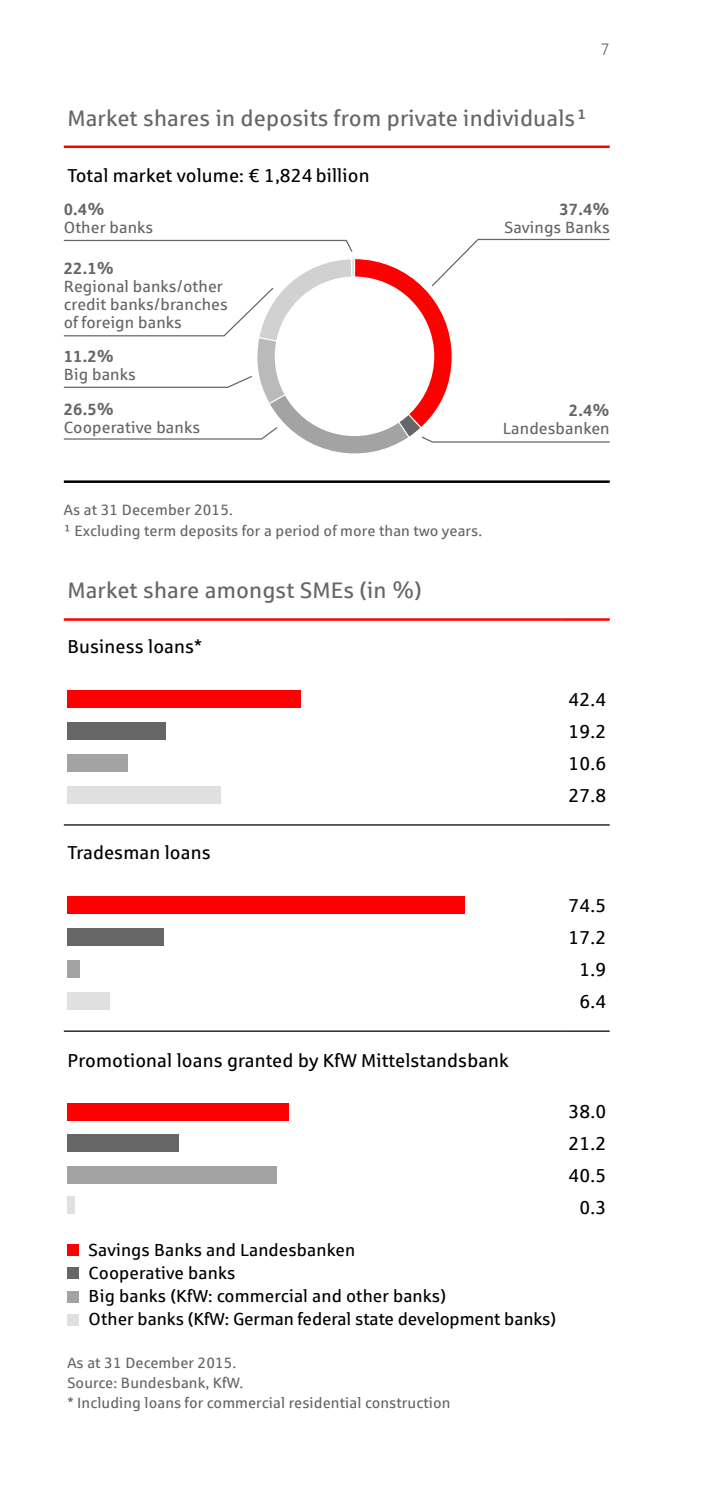
<style>
.page{position:relative;width:709px;height:1489px;background:#fff}
.page>*{position:absolute;margin:0;border:0;box-sizing:border-box;transform-origin:0 0}
.t1{font:22.5px "Sparkasse Rg";letter-spacing:.005em;color:#666}
.t2{font:18.75px/32px "Sparkasse Rg";letter-spacing:.005em;color:#000;text-align:center}
.t3{font:17.5px/23.2px "Sparkasse Rg";letter-spacing:.005em;color:#000}
.t4{font:16.25px/18px "Sparkasse Rg";letter-spacing:.005em;color:#666}
.t5{font:700 16.25px "Sparkasse Rg";letter-spacing:.005em;color:#666}
.t6{font:16.25px "Sparkasse Lt";color:#666}
.t7{font:15px/20.2px "Sparkasse Rg";letter-spacing:.005em;color:#666}
</style>
<div class="page">
<hr style="left:64px;top:618px;width:498px;height:2px;background:#f00">
<hr style="left:562px;top:618px;width:47px;height:2px;background:#f00">
<hr style="left:64px;top:824px;width:498px;height:1px;background:#000">
<hr style="left:562px;top:824px;width:47px;height:1px;background:#000">
<hr style="left:64px;top:1030px;width:498px;height:1px;background:#000">
<hr style="left:562px;top:1030px;width:47px;height:1px;background:#000">
<div style="left:67px;top:690px;width:233px;height:18px;background:#f00"></div>
<div style="left:67px;top:722px;width:99px;height:17px;background:#666"></div>
<div style="left:67px;top:754px;width:61px;height:17px;background:#a3a3a3"></div>
<div style="left:67px;top:786px;width:154px;height:17px;background:#e0e0e0"></div>
<div style="left:67px;top:896px;width:398px;height:18px;background:#f00"></div>
<div style="left:67px;top:928px;width:97px;height:18px;background:#666"></div>
<div style="left:67px;top:960px;width:13px;height:17px;background:#a3a3a3"></div>
<div style="left:67px;top:992px;width:42px;height:17px;background:#e0e0e0"></div>
<div style="left:67px;top:1102px;width:222px;height:18px;background:#f00"></div>
<div style="left:67px;top:1134px;width:112px;height:18px;background:#666"></div>
<div style="left:67px;top:1166px;width:210px;height:18px;background:#a3a3a3"></div>
<div style="left:67px;top:1244px;width:12px;height:11px;background:#f00"></div>
<div style="left:67px;top:1267px;width:12px;height:12px;background:#666"></div>
<div style="left:67px;top:1290px;width:12px;height:12px;background:#a3a3a3"></div>
<div style="left:67px;top:1313px;width:12px;height:12px;background:#e0e0e0"></div>
<div style="left:67px;top:1196px;width:8px;height:18px;background:#e0e0e0"></div>
<hr style="left:64px;top:145px;width:545px;height:3px;background:#f00">
<hr style="left:64px;top:480px;width:545px;height:3px;background:#000">
<svg style="left:63px;top:238px;width:547px;height:216px"></svg>
<div style="left:275px;top:276px;width:159px;height:160px;background:#fff;border-radius:50%"></div>
<p class="t6" style="left:601px;top:40px;width:10px">7</p>
<h1 class="t1" style="left:67px;top:104px;width:521px">Market shares in deposits from private individuals¹</h1>
<p class="t2" style="left:67px;top:159px;width:304px">Total market volume: € 1,824 billion</p>
<p class="t5" style="left:64px;top:199px;width:42px">0.4%</p>
<p class="t4" style="left:64px;top:218px;width:91px">Other banks</p>
<p class="t5" style="left:64px;top:258px;width:52px">22.1%</p>
<p class="t4" style="left:64px;top:277px;width:165px">Regional banks/other credit banks/branches of foreign banks</p>
<p class="t5" style="left:64px;top:346px;width:52px">11.2%</p>
<p class="t4" style="left:64px;top:365px;width:74px">Big banks</p>
<p class="t5" style="left:64px;top:398px;width:52px">26.5%</p>
<p class="t4" style="left:64px;top:417px;width:138px">Cooperative banks</p>
<p class="t5" style="left:559px;top:199px;width:52px">37.4%</p>
<p class="t4" style="left:504px;top:218px;width:107px">Savings Banks</p>
<p class="t5" style="left:569px;top:400px;width:42px">2.4%</p>
<p class="t4" style="left:503px;top:419px;width:108px">Landesbanken</p>
<p class="t7" style="left:64px;top:499px;width:420px;line-height:21px">As at 31 December 2015.<br>¹ Excluding term deposits for a period of more than two years.</p>
<h1 class="t1" style="left:67px;top:576px;width:356px">Market share amongst SMEs (in %)</h1>
<p class="t2" style="left:67px;top:630px;width:136px">Business loans*</p>
<p class="t2" style="left:67px;top:835px;width:145px">Tradesman loans</p>
<p class="t2" style="left:568px;top:683px;width:39px;text-align:justify">42.4<br>19.2<br>10.6<br>27.8</p>
<p class="t2" style="left:568px;top:889px;width:39px">74.5<br>17.2<br>1.9<br>6.4</p>
<p class="t2" style="left:67px;top:1043px;width:443px">Promotional loans granted by KfW Mittelstandsbank</p>
<p class="t3" style="left:89px;top:1237px;width:469px">Savings Banks and Landesbanken<br>Cooperative banks<br>Big banks (KfW: commercial and other banks)<br>Other banks (KfW: German federal state development banks)</p>
<p class="t7" style="left:67px;top:1352px;width:385px">As at 31 December 2015.<br>Source: Bundesbank, KfW.<br>* Including loans for commercial residential construction</p>
<p class="t2" style="left:568px;top:1095px;width:39px">38.0<br>21.2<br>40.5<br>0.3</p>
</div>
